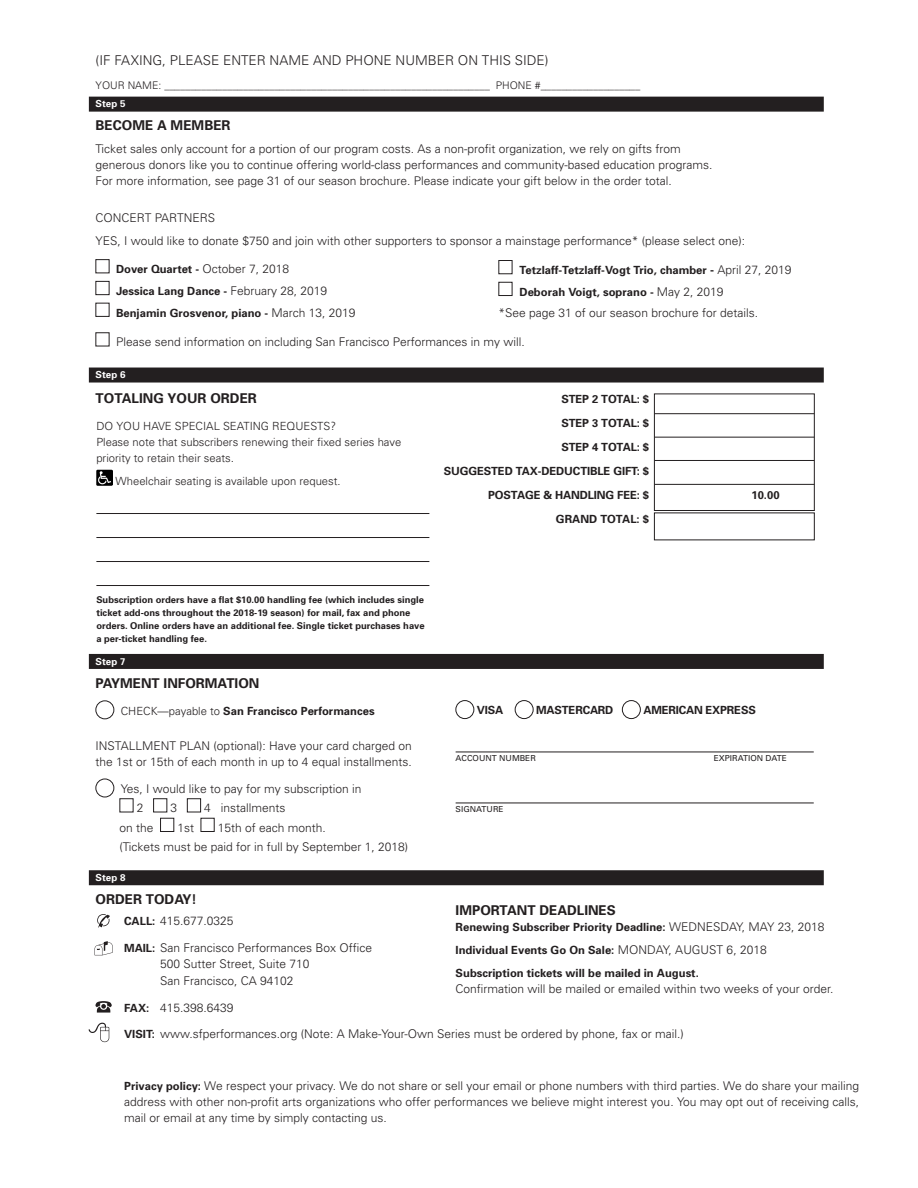
<style>
.page{position:relative;width:918px;height:1188px;background:#fff}
.page>*{position:absolute;margin:0;border:0;box-sizing:border-box;transform-origin:0 0}
.t1{font:700 13.5px "Univers";color:#231f20}
.t2{font:300 13.5px "Univers";color:#231f20}
.t3{font:300 12px/16.2px "Univers";color:#231f20}
.t4{font:700 11.25px/24px "Univers";color:#231f20}
.t5{font:300 11.25px/16px "Univers";color:#231f20}
.t6{font:300 10.5px "Univers";color:#231f20}
.t7{font:700 9.75px "Univers";color:#fff}
.t8{font:700 9.3px/12.8px "Univers";color:#231f20}
.t9{font:8.25px "Univers";color:#231f20}
.s1{font-weight:300;font-size:12px}
.s2{font-size:12px}
.s3{font-weight:300}
.s4{font-weight:700;font-size:11.25px}
</style>
<div class="page">
<div style="left:89px;top:97px;width:735px;height:15px;background:#231f20"></div>
<div style="left:89px;top:368px;width:735px;height:15px;background:#231f20"></div>
<div style="left:89px;top:654px;width:735px;height:15px;background:#231f20"></div>
<div style="left:89px;top:870px;width:735px;height:15px;background:#231f20"></div>
<div style="left:96px;top:259px;width:13px;height:14px;border:1px solid #231f20"></div>
<div style="left:96px;top:281px;width:13px;height:14px;border:1px solid #231f20"></div>
<div style="left:96px;top:303px;width:13px;height:14px;border:1px solid #231f20"></div>
<div style="left:96px;top:701px;width:18px;height:18px;border:1px solid #231f20;border-radius:50%"></div>
<div style="left:96px;top:779px;width:18px;height:18px;border:1px solid #231f20;border-radius:50%"></div>
<div style="left:153px;top:799px;width:14px;height:13px;border:1px solid #231f20"></div>
<div style="left:187px;top:799px;width:14px;height:13px;border:1px solid #231f20"></div>
<div style="left:160px;top:818px;width:14px;height:14px;border:1px solid #231f20"></div>
<div style="left:201px;top:818px;width:13px;height:14px;border:1px solid #231f20"></div>
<hr style="left:456px;top:752px;width:358px;height:1px;background:#231f20">
<hr style="left:456px;top:803px;width:358px;height:1px;background:#231f20">
<div style="left:456px;top:700px;width:18px;height:19px;border:1px solid #231f20;border-radius:50%"></div>
<div style="left:515px;top:700px;width:18px;height:19px;border:1px solid #231f20;border-radius:50%"></div>
<div style="left:622px;top:700px;width:19px;height:19px;border:1px solid #231f20;border-radius:50%"></div>
<svg style="left:95px;top:941px;width:18px;height:14px"></svg>
<svg style="left:96px;top:1001px;width:16px;height:12px"></svg>
<svg style="left:97px;top:914px;width:13px;height:13px"></svg>
<img style="left:88px;top:1022px;width:22px;height:21px">
<div style="left:499px;top:260px;width:13px;height:14px;border:1px solid #231f20"></div>
<div style="left:499px;top:282px;width:13px;height:14px;border:1px solid #231f20"></div>
<hr style="left:96px;top:513px;width:333px;height:1px;background:#231f20">
<hr style="left:96px;top:537px;width:333px;height:1px;background:#231f20">
<hr style="left:96px;top:561px;width:333px;height:1px;background:#231f20">
<hr style="left:96px;top:585px;width:333px;height:1px;background:#231f20">
<img style="left:97px;top:470px;width:15px;height:15px">
<hr style="left:654px;top:413px;width:160px;height:1px;background:#231f20">
<hr style="left:654px;top:437px;width:160px;height:1px;background:#231f20">
<hr style="left:654px;top:460px;width:160px;height:1px;background:#231f20">
<hr style="left:654px;top:484px;width:160px;height:1px;background:#231f20">
<div style="left:654px;top:394px;width:160px;height:117px;border:1px solid #231f20"></div>
<p class="t2" style="left:96px;top:52px;width:454px">(IF FAXING, PLEASE ENTER NAME AND PHONE NUMBER ON THIS SIDE)</p>
<p class="t6" style="left:96px;top:79px;width:546px">YOUR NAME: ______________________________________________________________ PHONE #___________________</p>
<p class="t7" style="left:96px;top:98px;width:31px">Step 5</p>
<p class="t1" style="left:96px;top:117px;width:136px">BECOME A MEMBER</p>
<p class="t3" style="left:96px;top:141px;width:618px">Ticket sales only account for a portion of our program costs. As a non-profit organization, we rely on gifts from generous donors like you to continue offering world-class performances and community-based education programs.<br>For more information, see page 31 of our season brochure. Please indicate your gift below in the order total.</p>
<p class="t3" style="left:96px;top:206px;width:651px;line-height:22.8px">CONCERT PARTNERS<br>YES, I would like to donate $750 and join with other supporters to sponsor a mainstage performance* (please select one):</p>
<p class="t4" style="left:116px;top:258px;width:241px;line-height:21.8px">Dover Quartet - <span class="s1">October 7, 2018<br></span>Jessica Lang Dance - <span class="s1">February 28, 2019<br></span>Benjamin Grosvenor, piano - <span class="s1">March 13, 2019</span></p>
<p class="t3" style="left:116px;top:334px;width:410px">Please send information on including San Francisco Performances in my will.</p>
<p class="t7" style="left:96px;top:369px;width:31px">Step 6</p>
<p class="t1" style="left:96px;top:390px;width:163px">TOTALING YOUR ORDER</p>
<p class="t4" style="left:444px;top:387px;width:207px;text-align:right">STEP 2 TOTAL: $<br>STEP 3 TOTAL: $<br>STEP 4 TOTAL: $<br>SUGGESTED TAX-DEDUCTIBLE GIFT: $<br>POSTAGE &amp; HANDLING FEE: $</p>
<p class="t4" style="left:520px;top:259px;width:273px;line-height:21.8px">Tetzlaff-Tetzlaff-Vogt Trio, chamber <span class="s2">-</span> <span class="s1">April 27, 2019<br></span>Deborah Voigt, soprano - <span class="s1">May 2, 2019</span></p>
<p class="t3" style="left:499px;top:305px;width:261px">*See page 31 of our season brochure for details.</p>
<p class="t5" style="left:96px;top:418px;width:307px">DO YOU HAVE SPECIAL SEATING REQUESTS?<br>Please note that subscribers renewing their fixed series have priority to retain their seats<span class="s2">.</span></p>
<p class="t5" style="left:116px;top:473px;width:227px">Wheelchair seating is available upon request.</p>
<p class="t4" style="left:751px;top:483px;width:30px">10.00</p>
<p class="t8" style="left:96px;top:594px;width:330px">Subscription orders have a flat $10.00 handling fee (which includes single ticket add-ons throughout the 2018-19 season) for mail, fax and phone orders. Online orders have an additional fee. Single ticket purchases have a per-ticket handling fee.</p>
<p class="t7" style="left:96px;top:655px;width:31px">Step 7</p>
<p class="t1" style="left:96px;top:675px;width:165px">PAYMENT INFORMATION</p>
<p class="t4" style="left:121px;top:699px;width:255px"><span class="s3">CHECK—payable to</span> San Francisco Performances</p>
<p class="t3" style="left:96px;top:737px;width:318px">INSTALLMENT PLAN (optional): Have your card charged on the 1st or 15th of each month in up to 4 equal installments.</p>
<p class="t3" style="left:137px;top:779px;width:226px;line-height:19.5px;text-indent:-16px">Yes, I would like to pay for my subscription in<br>2</p>
<p class="t3" style="left:170px;top:800px;width:8px">3</p>
<p class="t3" style="left:204px;top:800px;width:83px">4 installments</p>
<p class="t4" style="left:556px;top:507px;width:95px">GRAND TOTAL: $</p>
<p class="t4" style="left:477px;top:698px;width:28px">VISA</p>
<p class="t4" style="left:536px;top:698px;width:79px">MASTERCARD</p>
<p class="t4" style="left:643px;top:698px;width:114px">AMERICAN EXPRESS</p>
<p class="t9" style="left:456px;top:753px;width:82px">ACCOUNT NUMBER</p>
<p class="t9" style="left:714px;top:753px;width:75px">EXPIRATION DATE</p>
<p class="t9" style="left:456px;top:804px;width:49px">SIGNATURE</p>
<p class="t3" style="left:120px;top:818px;width:290px;line-height:19.5px;text-indent:98px">15th of each month.<br>(Tickets must be paid for in full by September 1, 2018)</p>
<p class="t7" style="left:96px;top:872px;width:31px">Step 8</p>
<p class="t1" style="left:96px;top:891px;width:103px">ORDER TODAY!</p>
<p class="t3" style="left:124px;top:913px;width:111px"><span class="s4">CALL:</span> 415.677.0325</p>
<p class="t3" style="left:160px;top:940px;width:214px;text-indent:-36px"><span class="s4">MAIL:</span> San Francisco Performances Box Office<br>500 Sutter Street, Suite 710<br>San Francisco, CA 94102</p>
<p class="t3" style="left:124px;top:999px;width:111px"><span class="s4">FAX:</span> 415.398.6439</p>
<p class="t3" style="left:124px;top:1026px;width:561px"><span class="s4">VISIT:</span> www.sfperformances.org (Note: A Make-Your-Own Series must be ordered by phone, fax or mail.)</p>
<p class="t3" style="left:120px;top:819px;width:36px">on the</p>
<p class="t3" style="left:177px;top:819px;width:18px">1st</p>
<p class="t1" style="left:456px;top:902px;width:162px">IMPORTANT DEADLINES</p>
<p class="t4" style="left:456px;top:916px;width:370px;line-height:22.8px">Renewing Subscriber Priority Deadline: <span class="s1">WEDNESDAY, MAY 23, 2018<br></span>Individual Events Go On Sale: <span class="s1">MONDAY, AUGUST 6, 2018<br></span>Subscription tickets will be mailed in August.</p>
<p class="t3" style="left:456px;top:981px;width:379px">Confirmation will be mailed or emailed within two weeks of your order.</p>
<p class="t3" style="left:124px;top:1077px;width:736px;text-align:justify"><span class="s4">Privacy policy:</span> We respect your privacy. We do not share or sell your email or phone numbers with third parties. We do share your mailing address with other non-profit arts organizations who offer performances we believe might interest you. You may opt out of receiving calls, mail or email at any time by simply contacting us.</p>
</div>
